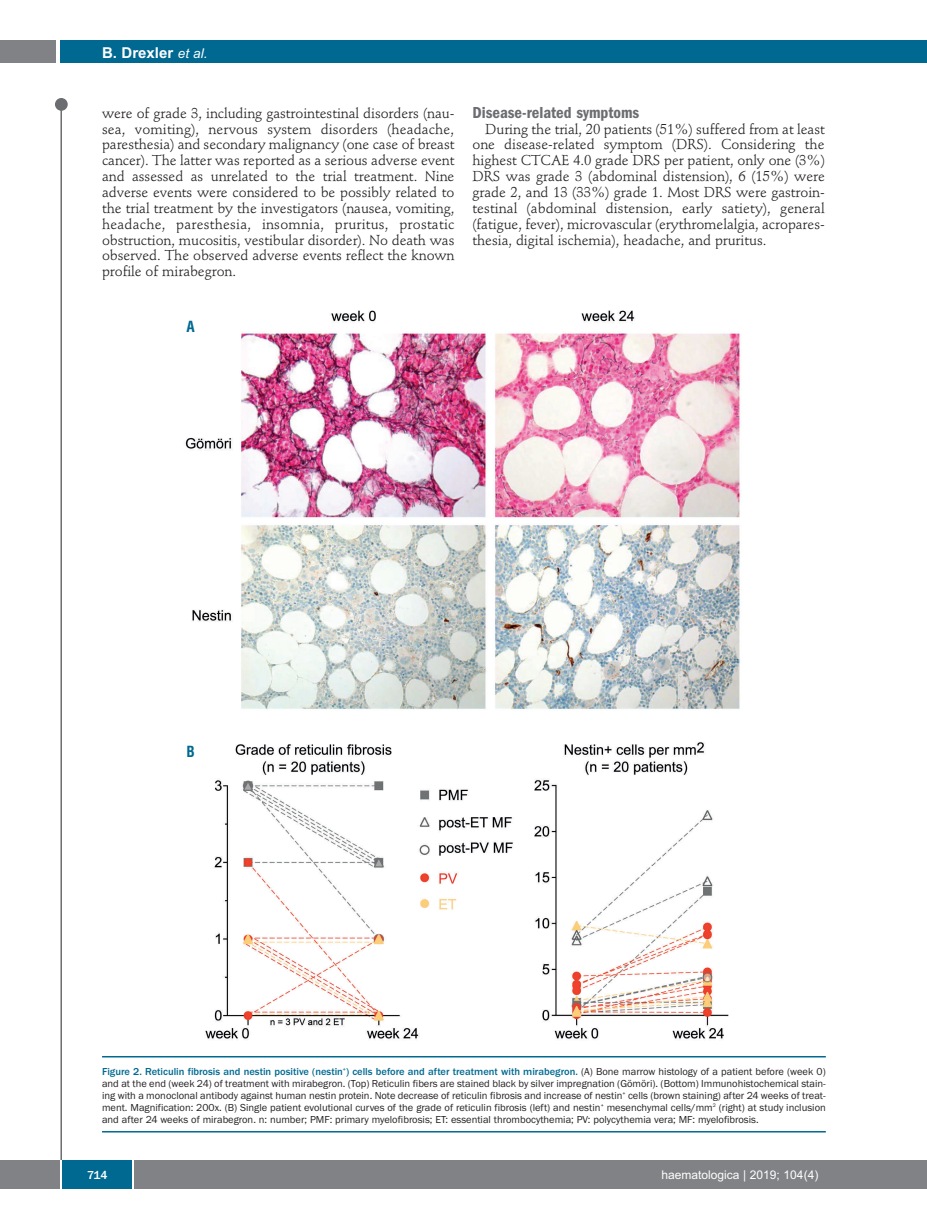
<style>
.page{position:relative;width:927px;height:1225px;background:#fff}
.page>*{position:absolute;margin:0;border:0;box-sizing:border-box;transform-origin:0 0}
.t1{font:600 condensed 16.5px "Franklin Gothic";color:#6c6d70}
.t2{font:700 15px "Arial";color:#fff}
.t3{font:700 condensed 15px "Helvetica";color:#006991}
.t4{font:14.25px/15.9px "Stempel Schneidler";letter-spacing:-.005em;color:#231f20;text-align:justify}
.t5{font:12px "Arial";color:#fff}
.t6{font:500 12px "Franklin Gothic";color:#fff}
.t7{font:10.5px/12px "Franklin Gothic";color:#231f20;text-align:justify}
.s1{font-weight:400;font-style:italic;font-size:13.5px}
.s2{font-weight:500;color:#006991}
</style>
<div class="page">
<div style="left:911px;top:40px;width:16px;height:22px;background:#006991"></div>
<div style="left:910px;top:1160px;width:17px;height:28px;background:#808285"></div>
<div style="left:55px;top:98px;width:13px;height:13px;background:#6c6d70;border-radius:50%"></div>
<hr style="left:60px;top:101px;width:2px;height:1061px;background:#6c6d70">
<div style="left:60px;top:40px;width:852px;height:22px;background:#006991"></div>
<div style="left:0;top:40px;width:56px;height:22px;background:#808285"></div>
<div style="left:0;top:1160px;width:911px;height:28px;background:#808285"></div>
<div style="left:62px;top:1160px;width:71px;height:28px;background:#006991"></div>
<hr style="left:60px;top:1160px;width:2px;height:28px;background:#fff">
<svg style="left:133px;top:1160px;width:1px;height:28px"></svg>
<img style="left:185px;top:310px;width:555px;height:730px">
<hr style="left:102px;top:1056px;width:724px;height:1px;background:#006991">
<hr style="left:102px;top:1131px;width:724px;height:1px;background:#006991">
<p class="t2" style="left:102px;top:44px;width:107px">B. Drexler <span class="s1">et al.</span></p>
<p class="t4" style="left:102px;top:106px;width:354px">were of grade 3, including gastrointestinal disorders (nau&shy;sea, vomiting), nervous system disorders (headache, paresthesia) and secondary malignancy (one case of breast cancer). The latter was reported as a serious adverse event and assessed as unrelated to the trial treatment. Nine adverse events were considered to be possibly related to the trial treatment by the investigators (nausea, vomiting, headache, paresthesia, insomnia, pruritus, prostatic obstruction, mucositis, vestibular disorder). No death was observed. The observed adverse events reflect the known profile of mirabegron.</p>
<p class="t1" style="left:472px;top:107px;width:168px">Disease-related symptoms</p>
<p class="t4" style="left:472px;top:122px;width:354px;text-indent:13px">During the trial, 20 patients (51%) suffered from at least one disease-related symptom (DRS). Considering the highest CTCAE 4.0 grade DRS per patient, only one (3%)<br>DRS was grade 3 (abdominal distension), 6 (15%) were grade 2, and 13 (33%) grade 1. Most DRS were gastroin&shy;testinal (abdominal distension, early satiety), general (fatigue, fever), microvascular (erythromelalgia, acropares&shy;thesia, digital ischemia), headache, and pruritus.</p>
<p class="t3" style="left:187px;top:318px;width:10px">A</p>
<p class="t3" style="left:187px;top:743px;width:10px">B</p>
<p class="t7" style="left:102px;top:1065px;width:725px"><span class="s2">Figure 2. Reticulin fibrosis and nestin positive (nestin</span><sup>+</sup><span class="s2">) cells before and after treatment with mirabegron.</span> (A) Bone marrow histology of a patient before (week 0) and at the end (week 24) of treatment with mirabegron. (Top) Reticulin fibers are stained black by silver impregnation (Gömöri). (Bottom) Immunohistochemical stain&shy;ing with a monoclonal antibody against human nestin protein. Note decrease of reticulin fibrosis and increase of nestin<sup>+</sup> cells (brown staining) after 24 weeks of treat&shy;ment. Magnification: 200x. (B) Single patient evolutional curves of the grade of reticulin fibrosis (left) and nestin<sup>+</sup> mesenchymal cells/mm<sup>2</sup> (right) at study inclusion and after 24 weeks of mirabegron. n: number; PMF: primary myelofibrosis; ET: essential thrombocythemia; PV: polycythemia vera; MF: myelofibrosis.</p>
<p class="t6" style="left:87px;top:1167px;width:22px">714</p>
<p class="t5" style="left:661px;top:1167px;width:158px">haematologica | 2019; 104(4)</p>
</div>
